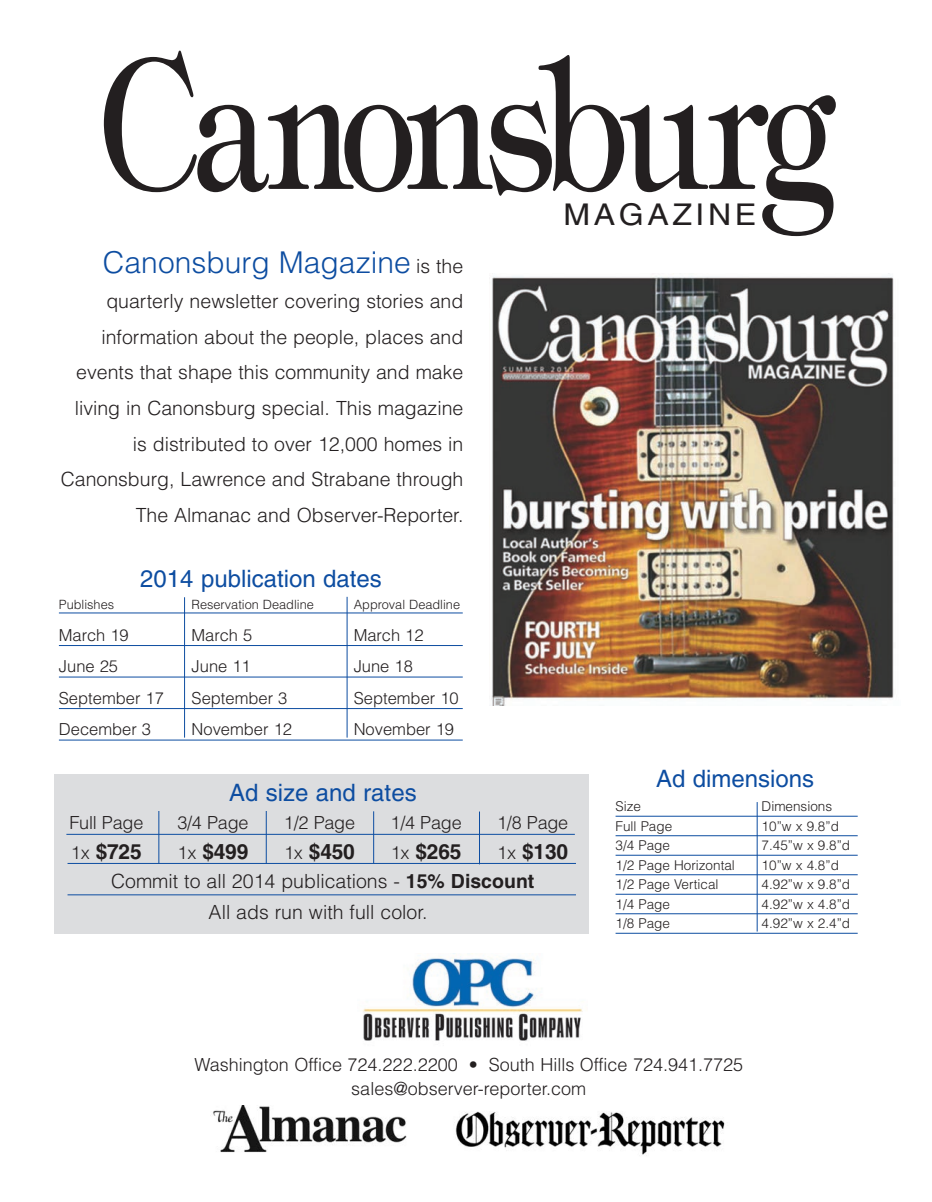
<style>
.page{position:relative;width:932px;height:1202px;background:#fff}
.page>*{position:absolute;margin:0;border:0;box-sizing:border-box;transform-origin:0 0}
.t1{font:180px "Tiffany";letter-spacing:-.035em;color:#231f20;scale:.75 1}
.t2{font:300 30px "Helvetica";color:#0d4da1}
.t3{font:30px "Helvetica";letter-spacing:.11em;color:#231f20;scale:1.07 1}
.t4{font:24px "Helvetica";color:#0d4da1}
.t5{font:700 21px "Helvetica";letter-spacing:-.01em;color:#231f20}
.t6{font:300 19.5px/35.5px "Helvetica";color:#231f20;text-align:right}
.t7{font:300 18px/24.3px "Helvetica";color:#231f20;text-align:center}
.t8{font:300 16.5px "Helvetica";color:#231f20}
.t9{font:300 13.5px "Helvetica";color:#231f20}
.t10{font:300 12.75px "Helvetica";color:#231f20}
.s1{font-size:19.5px;color:#231f20}
.s2{font-weight:300;font-size:18px}
.s3{font-weight:700}
</style>
<div class="page">
<div style="left:55px;top:774px;width:534px;height:160px;background:#dcdddf"></div>
<img style="left:362px;top:956px;width:221px;height:85px">
<hr style="left:158px;top:811px;width:1px;height:52px;background:#0d4da1">
<hr style="left:266px;top:809px;width:1px;height:54px;background:#0d4da1">
<hr style="left:373px;top:811px;width:1px;height:52px;background:#0d4da1">
<hr style="left:479px;top:811px;width:1px;height:53px;background:#0d4da1">
<hr style="left:184px;top:597px;width:1px;height:140px;background:#0d4da1">
<hr style="left:347px;top:597px;width:1px;height:140px;background:#0d4da1">
<hr style="left:59px;top:612px;width:404px;height:1px;background:#0d4da1">
<hr style="left:59px;top:645px;width:404px;height:1px;background:#0d4da1">
<hr style="left:59px;top:676px;width:404px;height:1px;background:#0d4da1">
<hr style="left:59px;top:708px;width:404px;height:1px;background:#0d4da1">
<hr style="left:59px;top:739px;width:404px;height:1px;background:#0d4da1">
<hr style="left:615px;top:816px;width:242px;height:1px;background:#0d4da1">
<hr style="left:615px;top:835px;width:242px;height:1px;background:#0d4da1">
<hr style="left:615px;top:855px;width:242px;height:1px;background:#0d4da1">
<hr style="left:615px;top:874px;width:242px;height:1px;background:#0d4da1">
<hr style="left:615px;top:894px;width:242px;height:1px;background:#0d4da1">
<hr style="left:615px;top:913px;width:242px;height:1px;background:#0d4da1">
<hr style="left:615px;top:933px;width:242px;height:1px;background:#0d4da1">
<hr style="left:756px;top:802px;width:1px;height:129px;background:#0d4da1">
<img style="left:213px;top:1105px;width:194px;height:48px">
<img style="left:454px;top:1111px;width:271px;height:44px">
<hr style="left:68px;top:863px;width:508px;height:1px;background:#0d4da1">
<hr style="left:66px;top:834px;width:509px;height:1px;background:#0d4da1">
<hr style="left:68px;top:894px;width:508px;height:1px;background:#0d4da1">
<img style="left:491px;top:273px;width:403px;height:432px">
<h1 class="t1" style="left:100px;top:55px;width:982px">Canonsburg</h1>
<h2 class="t3" style="left:563px;top:203px;width:182px">MAGAZINE</h2>
<h2 class="t2" style="left:103px;top:243px;width:362px">Canonsburg Magazine <span class="s1">is the</span></h2>
<p class="t6" style="left:61px;top:283px;width:404px">quarterly newsletter covering stories and information about the people, places and events that shape this community and make living in Canonsburg special. This magazine is distributed to over 12,000 homes in Canonsburg, Lawrence and Strabane through The Almanac and Observer-Reporter.</p>
<p class="t4" style="left:140px;top:569px;width:243px">2014 publication dates</p>
<p class="t10" style="left:59px;top:596px;width:57px">Publishes</p>
<p class="t10" style="left:191px;top:596px;width:124px">Reservation Deadline</p>
<p class="t10" style="left:354px;top:596px;width:108px">Approval Deadline</p>
<p class="t8" style="left:59px;top:624px;width:71px">March 19</p>
<p class="t8" style="left:191px;top:624px;width:62px">March 5</p>
<p class="t8" style="left:354px;top:624px;width:71px">March 12</p>
<p class="t8" style="left:59px;top:656px;width:61px">June 25</p>
<p class="t8" style="left:191px;top:656px;width:61px">June 11</p>
<p class="t8" style="left:354px;top:656px;width:61px">June 18</p>
<p class="t8" style="left:59px;top:687px;width:106px">September 17</p>
<p class="t8" style="left:191px;top:687px;width:97px">September 3</p>
<p class="t8" style="left:354px;top:687px;width:106px">September 10</p>
<p class="t8" style="left:59px;top:719px;width:94px">December 3</p>
<p class="t8" style="left:191px;top:719px;width:102px">November 12</p>
<p class="t8" style="left:354px;top:719px;width:102px">November 19</p>
<p class="t7" style="left:69px;top:810px;width:75px">Full Page</p>
<p class="t5" style="left:71px;top:843px;width:72px"><span class="s2">1x</span> $725</p>
<p class="t4" style="left:229px;top:784px;width:189px">Ad size and rates</p>
<p class="t7" style="left:177px;top:810px;width:73px">3/4 Page</p>
<p class="t5" style="left:177px;top:843px;width:72px"><span class="s2">1x</span> $499</p>
<p class="t7" style="left:284px;top:810px;width:73px">1/2 Page</p>
<p class="t5" style="left:284px;top:843px;width:72px"><span class="s2">1x</span> $450</p>
<p class="t7" style="left:390px;top:810px;width:73px">1/4 Page</p>
<p class="t5" style="left:390px;top:843px;width:72px"><span class="s2">1x</span> $265</p>
<p class="t7" style="left:497px;top:810px;width:73px">1/8 Page</p>
<p class="t5" style="left:497px;top:843px;width:72px"><span class="s2">1x</span> $130</p>
<p class="t6" style="left:111px;top:862px;width:425px">Commit to all 2014 publications - <span class="s3">15% Discount</span></p>
<p class="t6" style="left:209px;top:894px;width:220px">All ads run with full color.</p>
<p class="t4" style="left:656px;top:770px;width:160px">Ad dimensions</p>
<p class="t9" style="left:615px;top:797px;width:27px">Size</p>
<p class="t9" style="left:761px;top:797px;width:72px">Dimensions</p>
<p class="t9" style="left:615px;top:817px;width:58px">Full Page</p>
<p class="t9" style="left:761px;top:817px;width:79px">10”w x 9.8”d</p>
<p class="t9" style="left:615px;top:836px;width:56px">3/4 Page</p>
<p class="t9" style="left:761px;top:836px;width:90px">7.45”w x 9.8”d</p>
<p class="t9" style="left:615px;top:856px;width:121px">1/2 Page Horizontal</p>
<p class="t9" style="left:761px;top:856px;width:79px">10”w x 4.8”d</p>
<p class="t9" style="left:615px;top:875px;width:105px">1/2 Page Vertical</p>
<p class="t9" style="left:761px;top:875px;width:90px">4.92”w x 9.8”d</p>
<p class="t9" style="left:615px;top:895px;width:56px">1/4 Page</p>
<p class="t9" style="left:761px;top:895px;width:90px">4.92”w x 4.8”d</p>
<p class="t9" style="left:615px;top:914px;width:56px">1/8 Page</p>
<p class="t9" style="left:761px;top:914px;width:90px">4.92”w x 2.4”d</p>
<p class="t7" style="left:194px;top:1052px;width:550px">Washington Office 724.222.2200 • South Hills Office 724.941.7725 sales@observer-reporter.com</p>
</div>
